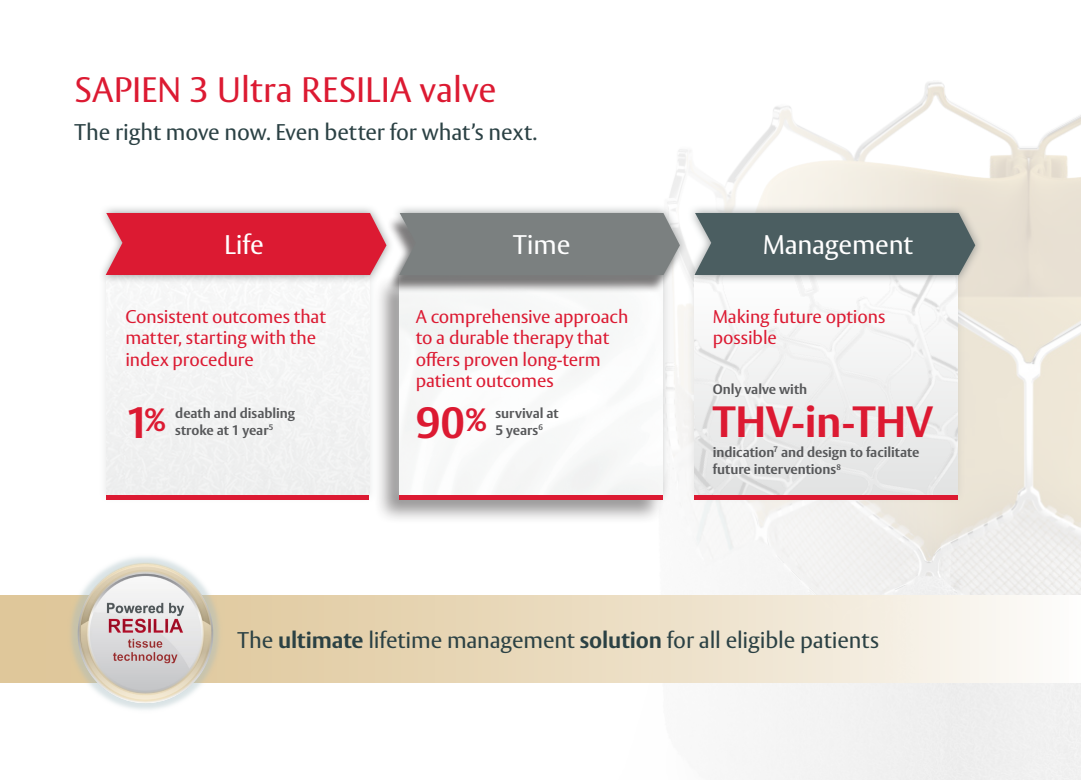
<style>
.page{position:relative;width:1081px;height:780px;background:#fff}
.page>*{position:absolute;margin:0;border:0;box-sizing:border-box;transform-origin:0 0}
.t1{font:700 43.25px "Vesta Std";letter-spacing:-.005em;color:#dc1a32}
.Page_Title_18_22{font:35px "Vesta Std";letter-spacing:.005em;color:#dc1a32}
.t2{font:700 31.88px "Vesta Std";color:#dc1a32}
.t3{font:26.62px "Vesta Std";letter-spacing:-.01em;color:#fff}
.Body_Text_10_13{font:22.5px "Vesta Std";letter-spacing:-.005em;color:#2b4144}
.Body_Lead-In_11_14{font:22.5px "Vesta Std";letter-spacing:-.005em;color:#2b4144}
.t4{font:18.25px/21.6px "Vesta Std";letter-spacing:-.005em;color:#dc1a32}
.t5{font:700 13.62px/17.1px "Vesta Std";color:#57585a}
.s1{font-weight:700}
</style>
<div class="page">
<img style="left:958px;top:106px;width:123px;height:674px">
<svg style="left:0;top:595px;width:1081px;height:88px;background:#ece0c7"></svg>
<svg style="left:379px;top:285px;width:282px;height:234px"></svg>
<div style="left:391px;top:265px;width:280px;height:239px;background:#7b8080;opacity:.75"></div>
<img style="left:399px;top:293px;width:263px;height:202px">
<div style="left:98px;top:266px;width:279px;height:238px;background:#7b8080;opacity:.75"></div>
<div style="left:106px;top:284px;width:263px;height:211px;background:#f3f4f4"></div>
<div style="left:686px;top:266px;width:280px;height:238px;background:#7b8080;opacity:.75"></div>
<img style="left:694px;top:284px;width:264px;height:211px">
<hr style="left:106px;top:495px;width:263px;height:4px;background:#dc1a32">
<hr style="left:399px;top:495px;width:263px;height:4px;background:#dc1a32">
<hr style="left:694px;top:495px;width:264px;height:4px;background:#dc1a32">
<div style="left:98px;top:204px;width:296px;height:80px;background:#7b8080;opacity:.75"></div>
<div style="left:106px;top:213px;width:280px;height:62px;background:#dc1a32"></div>
<div style="left:385px;top:215px;width:295px;height:78px;background:#231f20;opacity:.59"></div>
<div style="left:391px;top:204px;width:297px;height:80px;background:#7b8080;opacity:.75"></div>
<div style="left:399px;top:213px;width:281px;height:62px;background:#7b8080"></div>
<div style="left:686px;top:204px;width:297px;height:80px;background:#7b8080;opacity:.75"></div>
<div style="left:694px;top:213px;width:281px;height:62px;background:#4b5e61"></div>
<img style="left:57px;top:557px;width:187px;height:153px">
<p class="Page_Title_18_22" style="left:74px;top:69px;width:423px">SAPIEN 3 Ultra RESILIA valve</p>
<p class="Body_Lead-In_11_14" style="left:75px;top:119px;width:464px">The right move now. Even better for what’s next.</p>
<p class="t3" style="left:224px;top:229px;width:41px">Life</p>
<p class="t3" style="left:513px;top:229px;width:59px">Time</p>
<p class="t3" style="left:763px;top:229px;width:152px">Management</p>
<p class="t4" style="left:125px;top:305px;width:202px">Consistent outcomes that matter, starting with the index procedure</p>
<p class="t5" style="left:175px;top:404px;width:121px">death and disabling</p>
<p class="t5" style="left:175px;top:421px;width:99px">stroke at 1 year<sup>5</sup></p>
<p class="t4" style="left:416px;top:305px;width:214px">A comprehensive approach to a durable therapy that offers proven long-term patient outcomes</p>
<p class="t4" style="left:713px;top:305px;width:174px">Making future options possible</p>
<p class="t5" style="left:713px;top:380px;width:96px">Only valve with</p>
<p class="t1" style="left:713px;top:396px;width:222px">THV-in-THV</p>
<p class="t1" style="left:125px;top:397px;width:26px">1</p>
<p class="t2" style="left:146px;top:400px;width:20px">%</p>
<p class="t1" style="left:416px;top:397px;width:51px">90</p>
<p class="t2" style="left:467px;top:400px;width:20px">%</p>
<p class="t5" style="left:495px;top:404px;width:65px">survival at<br>5 years<sup>6</sup></p>
<p class="t5" style="left:713px;top:443px;width:208px">indication<sup>7</sup> and design to facilitate future interventions<sup>8</sup></p>
<p class="Body_Text_10_13" style="left:237px;top:627px;width:643px">The <span class="s1">ultimate</span> lifetime management <span class="s1">solution</span> for all eligible patients</p>
</div>
